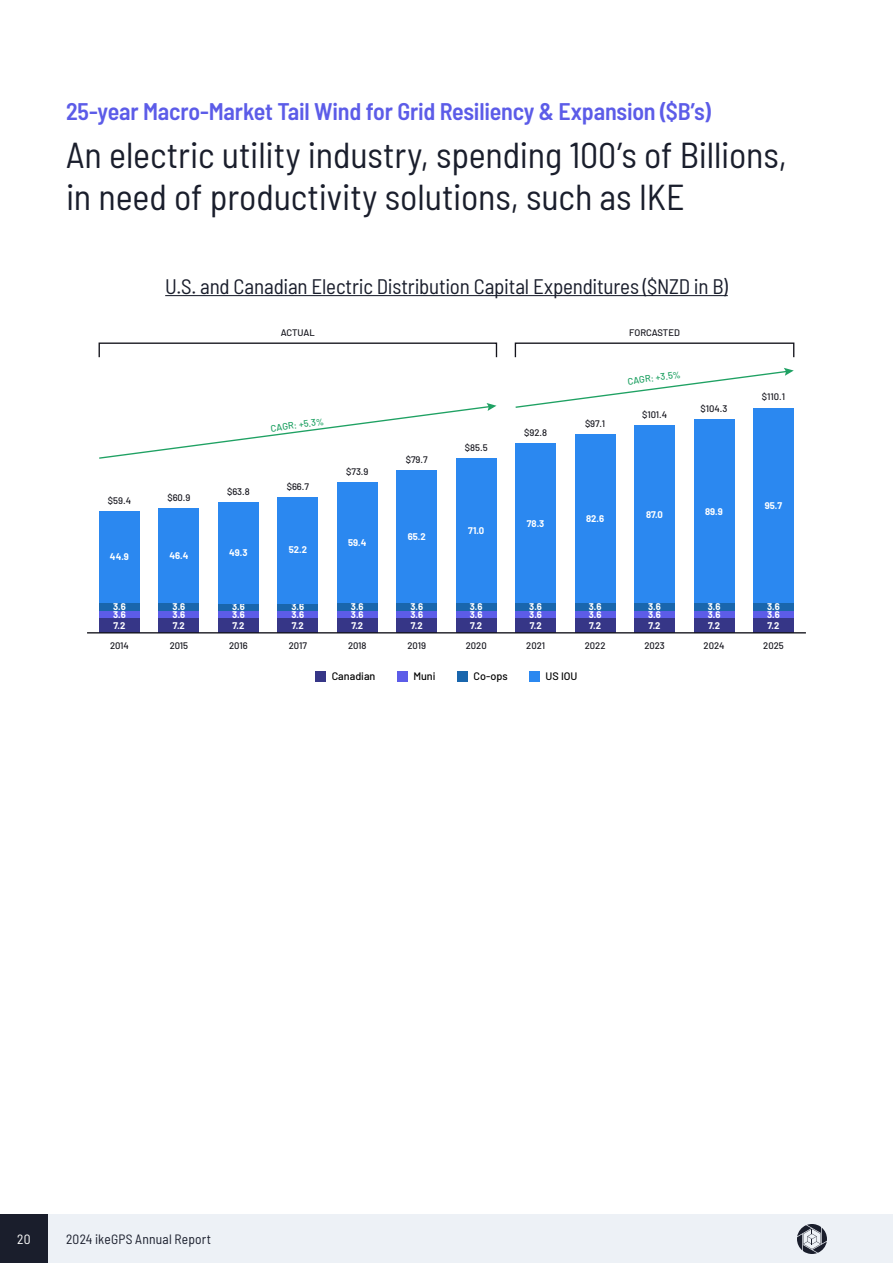
<style>
.page{position:relative;width:893px;height:1263px;background:#fff}
.page>*{position:absolute;margin:0;border:0;box-sizing:border-box;transform-origin:0 0}
.t1{font:semi-condensed 36px/42px "Barlow";letter-spacing:-.005em;color:#1a1e2c}
.t2{font:600 semi-condensed 24px "Barlow";letter-spacing:-.01em;color:#5c5ce8}
.t3{font:semi-condensed 21px "Barlow";letter-spacing:-.01em;color:#1a1e2c}
.t4{font:semi-condensed 13.5px "Barlow";letter-spacing:.015em;color:#1a1e2c}
.t5{font:semi-condensed 13.5px "Barlow";color:#fff}
.t6{font:500 10.8px "Barlow";color:#000}
.t7{font:700 9.45px "Barlow";color:#fff}
.t8{font:500 9.45px "Barlow";color:#14141c}
.t9{font:500 9.45px "Barlow";color:#1fa163}
</style>
<div class="page">
<div style="left:0;top:1215px;width:48px;height:48px;background:#1a1e2c"></div>
<div style="left:48px;top:1215px;width:845px;height:48px;background:#edf1f6"></div>
<svg style="left:797px;top:1224px;width:30px;height:30px"></svg>
<hr style="left:165px;top:295px;width:563px;height:1px;background:#1a1e2c">
<div style="left:99px;top:511px;width:41px;height:93px;background:#2b88f0"></div>
<div style="left:99px;top:604px;width:41px;height:7px;background:#1966ad"></div>
<div style="left:99px;top:611px;width:41px;height:7px;background:#5c5ce8"></div>
<div style="left:99px;top:618px;width:41px;height:15px;background:#363687"></div>
<div style="left:159px;top:509px;width:40px;height:95px;background:#2b88f0"></div>
<div style="left:159px;top:604px;width:40px;height:7px;background:#1966ad"></div>
<div style="left:159px;top:611px;width:40px;height:7px;background:#5c5ce8"></div>
<div style="left:159px;top:618px;width:40px;height:15px;background:#363687"></div>
<div style="left:218px;top:604px;width:41px;height:7px;background:#1966ad"></div>
<div style="left:218px;top:611px;width:41px;height:7px;background:#5c5ce8"></div>
<div style="left:218px;top:618px;width:41px;height:15px;background:#363687"></div>
<div style="left:218px;top:503px;width:41px;height:101px;background:#2b88f0"></div>
<div style="left:278px;top:604px;width:40px;height:7px;background:#1966ad"></div>
<div style="left:278px;top:611px;width:40px;height:7px;background:#5c5ce8"></div>
<div style="left:278px;top:618px;width:40px;height:15px;background:#363687"></div>
<div style="left:278px;top:497px;width:40px;height:107px;background:#2b88f0"></div>
<div style="left:337px;top:482px;width:41px;height:122px;background:#2b88f0"></div>
<div style="left:337px;top:604px;width:41px;height:7px;background:#1966ad"></div>
<div style="left:337px;top:611px;width:41px;height:7px;background:#5c5ce8"></div>
<div style="left:337px;top:618px;width:41px;height:15px;background:#363687"></div>
<div style="left:396px;top:470px;width:41px;height:134px;background:#2b88f0"></div>
<div style="left:396px;top:604px;width:41px;height:7px;background:#1966ad"></div>
<div style="left:396px;top:611px;width:41px;height:7px;background:#5c5ce8"></div>
<div style="left:396px;top:618px;width:41px;height:15px;background:#363687"></div>
<div style="left:456px;top:458px;width:40px;height:146px;background:#2b88f0"></div>
<div style="left:456px;top:604px;width:40px;height:7px;background:#1966ad"></div>
<div style="left:456px;top:611px;width:40px;height:7px;background:#5c5ce8"></div>
<div style="left:456px;top:618px;width:40px;height:15px;background:#363687"></div>
<div style="left:515px;top:443px;width:41px;height:161px;background:#2b88f0"></div>
<div style="left:515px;top:604px;width:41px;height:7px;background:#1966ad"></div>
<div style="left:515px;top:611px;width:41px;height:7px;background:#5c5ce8"></div>
<div style="left:515px;top:618px;width:41px;height:15px;background:#363687"></div>
<div style="left:575px;top:434px;width:40px;height:170px;background:#2b88f0"></div>
<div style="left:575px;top:604px;width:40px;height:7px;background:#1966ad"></div>
<div style="left:575px;top:611px;width:40px;height:7px;background:#5c5ce8"></div>
<div style="left:575px;top:618px;width:40px;height:15px;background:#363687"></div>
<div style="left:634px;top:426px;width:41px;height:178px;background:#2b88f0"></div>
<div style="left:634px;top:604px;width:41px;height:7px;background:#1966ad"></div>
<div style="left:634px;top:611px;width:41px;height:7px;background:#5c5ce8"></div>
<div style="left:634px;top:618px;width:41px;height:15px;background:#363687"></div>
<div style="left:694px;top:419px;width:40px;height:185px;background:#2b88f0"></div>
<div style="left:694px;top:604px;width:40px;height:7px;background:#1966ad"></div>
<div style="left:694px;top:611px;width:40px;height:7px;background:#5c5ce8"></div>
<div style="left:694px;top:618px;width:40px;height:15px;background:#363687"></div>
<div style="left:753px;top:408px;width:41px;height:196px;background:#2b88f0"></div>
<div style="left:753px;top:604px;width:41px;height:7px;background:#1966ad"></div>
<div style="left:753px;top:611px;width:41px;height:7px;background:#5c5ce8"></div>
<div style="left:753px;top:618px;width:41px;height:15px;background:#363687"></div>
<hr style="left:87px;top:632px;width:719px;height:1px;background:#14141c">
<div style="left:99px;top:342px;width:398px;height:16px;border:1px solid #14141c"></div>
<div style="left:515px;top:342px;width:279px;height:16px;border:1px solid #14141c"></div>
<svg style="left:515px;top:368px;width:279px;height:40px"></svg>
<svg style="left:99px;top:403px;width:397px;height:56px"></svg>
<div style="left:315px;top:671px;width:11px;height:11px;background:#363687"></div>
<div style="left:397px;top:671px;width:11px;height:11px;background:#5c5ce8"></div>
<div style="left:457px;top:671px;width:11px;height:11px;background:#1966ad"></div>
<div style="left:529px;top:671px;width:11px;height:11px;background:#2b88f0"></div>
<h2 class="t2" style="left:66px;top:94px;width:646px">25-year Macro-Market Tail Wind for Grid Resiliency &amp; Expansion ($B’s)</h2>
<h1 class="t1" style="left:66px;top:131px;width:722px">An electric utility industry, spending 100’s of Billions, in need of productivity solutions, such as IKE</h1>
<h3 class="t3" style="left:165px;top:271px;width:564px">U.S. and Canadian Electric Distribution Capital Expenditures ($NZD in B)</h3>
<p class="t8" style="left:281px;top:325px;width:36px">ACTUAL</p>
<p class="t8" style="left:629px;top:325px;width:52px">FORCASTED</p>
<p class="t9" style="left:627px;top:375px;width:55px;rotate:-8deg">CAGR: +3.5%</p>
<p class="t9" style="left:270px;top:422px;width:55px;rotate:-8deg">CAGR: +5.3%</p>
<p class="t8" style="left:642px;top:408px;width:27px">$101.4</p>
<p class="t8" style="left:585px;top:416px;width:22px">$97.1</p>
<p class="t8" style="left:524px;top:426px;width:25px">$92.8</p>
<p class="t8" style="left:701px;top:402px;width:28px">$104.3</p>
<p class="t8" style="left:465px;top:440px;width:24px">$85.5</p>
<p class="t8" style="left:406px;top:452px;width:23px">$79.7</p>
<p class="t8" style="left:346px;top:464px;width:24px">$73.9</p>
<p class="t8" style="left:108px;top:493px;width:25px">$59.4</p>
<p class="t8" style="left:167px;top:491px;width:25px">$60.9</p>
<p class="t8" style="left:227px;top:485px;width:24px">$63.8</p>
<p class="t8" style="left:287px;top:479px;width:24px">$66.7</p>
<p class="t7" style="left:110px;top:550px;width:21px">44.9</p>
<p class="t7" style="left:169px;top:549px;width:21px">46.4</p>
<p class="t7" style="left:229px;top:546px;width:20px">49.3</p>
<p class="t7" style="left:289px;top:543px;width:20px">52.2</p>
<p class="t7" style="left:348px;top:535px;width:20px">59.4</p>
<p class="t7" style="left:408px;top:530px;width:20px">65.2</p>
<p class="t7" style="left:468px;top:523px;width:17px">71.0</p>
<p class="t7" style="left:527px;top:516px;width:19px">78.3</p>
<p class="t7" style="left:586px;top:512px;width:20px">82.6</p>
<p class="t7" style="left:646px;top:507px;width:18px">87.0</p>
<p class="t7" style="left:705px;top:504px;width:19px">89.9</p>
<p class="t7" style="left:113px;top:600px;width:14px">3.6</p>
<p class="t7" style="left:113px;top:607px;width:14px">3.6</p>
<p class="t7" style="left:173px;top:600px;width:14px">3.6</p>
<p class="t7" style="left:173px;top:607px;width:14px">3.6</p>
<p class="t7" style="left:232px;top:600px;width:14px">3.6</p>
<p class="t7" style="left:232px;top:607px;width:14px">3.6</p>
<p class="t7" style="left:291px;top:600px;width:14px">3.6</p>
<p class="t7" style="left:291px;top:607px;width:14px">3.6</p>
<p class="t7" style="left:351px;top:600px;width:14px">3.6</p>
<p class="t7" style="left:351px;top:607px;width:14px">3.6</p>
<p class="t7" style="left:410px;top:600px;width:14px">3.6</p>
<p class="t7" style="left:410px;top:607px;width:14px">3.6</p>
<p class="t7" style="left:470px;top:600px;width:14px">3.6</p>
<p class="t7" style="left:470px;top:607px;width:14px">3.6</p>
<p class="t7" style="left:529px;top:600px;width:14px">3.6</p>
<p class="t7" style="left:529px;top:607px;width:14px">3.6</p>
<p class="t7" style="left:589px;top:600px;width:14px">3.6</p>
<p class="t7" style="left:589px;top:607px;width:14px">3.6</p>
<p class="t7" style="left:648px;top:600px;width:14px">3.6</p>
<p class="t7" style="left:648px;top:607px;width:14px">3.6</p>
<p class="t7" style="left:708px;top:600px;width:14px">3.6</p>
<p class="t7" style="left:708px;top:607px;width:14px">3.6</p>
<p class="t7" style="left:114px;top:618px;width:13px">7.2</p>
<p class="t7" style="left:173px;top:618px;width:13px">7.2</p>
<p class="t7" style="left:232px;top:618px;width:13px">7.2</p>
<p class="t7" style="left:292px;top:618px;width:13px">7.2</p>
<p class="t7" style="left:351px;top:618px;width:13px">7.2</p>
<p class="t7" style="left:411px;top:618px;width:13px">7.2</p>
<p class="t7" style="left:470px;top:618px;width:13px">7.2</p>
<p class="t7" style="left:530px;top:618px;width:13px">7.2</p>
<p class="t7" style="left:589px;top:618px;width:13px">7.2</p>
<p class="t7" style="left:649px;top:618px;width:13px">7.2</p>
<p class="t7" style="left:708px;top:618px;width:13px">7.2</p>
<p class="t8" style="left:762px;top:390px;width:25px">$110.1</p>
<p class="t7" style="left:765px;top:498px;width:19px">95.7</p>
<p class="t7" style="left:767px;top:600px;width:14px">3.6</p>
<p class="t7" style="left:767px;top:607px;width:14px">3.6</p>
<p class="t7" style="left:767px;top:618px;width:13px">7.2</p>
<p class="t8" style="left:110px;top:639px;width:21px">2014</p>
<p class="t8" style="left:170px;top:639px;width:20px">2015</p>
<p class="t8" style="left:229px;top:639px;width:20px">2016</p>
<p class="t8" style="left:289px;top:639px;width:20px">2017</p>
<p class="t8" style="left:348px;top:639px;width:20px">2018</p>
<p class="t8" style="left:407px;top:639px;width:20px">2019</p>
<p class="t8" style="left:466px;top:639px;width:22px">2020</p>
<p class="t8" style="left:526px;top:639px;width:20px">2021</p>
<p class="t8" style="left:585px;top:639px;width:22px">2022</p>
<p class="t8" style="left:644px;top:639px;width:22px">2023</p>
<p class="t8" style="left:703px;top:639px;width:23px">2024</p>
<p class="t8" style="left:763px;top:639px;width:22px">2025</p>
<p class="t6" style="left:332px;top:668px;width:45px">Canadian</p>
<p class="t6" style="left:413px;top:668px;width:24px">Muni</p>
<p class="t6" style="left:473px;top:668px;width:36px">Co-ops</p>
<p class="t6" style="left:546px;top:668px;width:33px">US IOU</p>
<h3 class="t5" style="left:17px;top:1229px;width:15px">20</h3>
<h3 class="t4" style="left:66px;top:1229px;width:147px">2024 ikeGPS Annual Report</h3>
</div>
